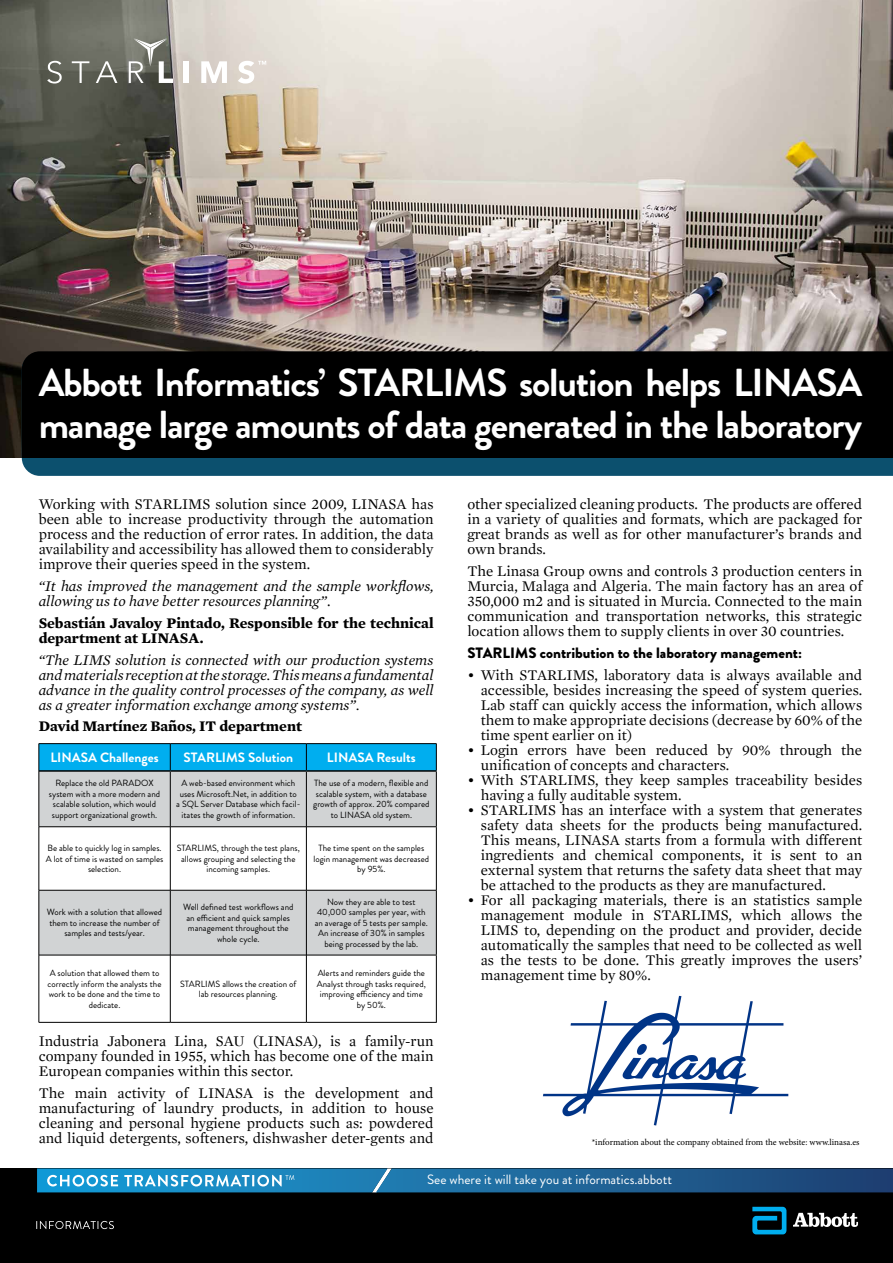
<style>
.page{position:relative;width:893px;height:1263px;background:#fff}
.page>*{position:absolute;margin:0;border:0;box-sizing:border-box;transform-origin:0 0}
.t1{font:700 39px/42px "Brandon Grotesque";letter-spacing:-.03em;color:#fff}
.t2{font:15px/15px "Mercury Text G1";color:#000;text-align:justify}
.t3{font:italic 15px/15px "Mercury Text G1";color:#000}
.t4{font:700 15px/15px "Mercury Text G1";color:#000}
.t5{font:900 15px "Brandon Grotesque";color:#000}
.t6{font:700 13.5px "Brandon Grotesque";color:#fff}
.t7{font:13.5px "Brandon Grotesque";color:#fff}
.t8{font:9px/10.5px "Brandon Grotesque";color:#000;text-align:center}
.t9{font:9px "Minion Pro";letter-spacing:-.005em;color:#000}
.s1{font-style:normal}
</style>
<div class="page">
<div style="left:0;top:1168px;width:893px;height:95px;background:#000"></div>
<img style="left:0;top:0;width:893px;height:457px">
<svg style="left:22px;top:457px;width:871px;height:19px;background:#0d4d69"></svg>
<div style="left:22px;top:351px;width:871px;height:106px;background:#000"></div>
<svg style="left:37px;top:1168px;width:856px;height:24px;background:#2874a5"></svg>
<svg style="left:752px;top:1207px;width:34px;height:27px"></svg>
<svg style="left:793px;top:1213px;width:65px;height:14px"></svg>
<svg style="left:36px;top:1221px;width:78px;height:8px"></svg>
<svg style="left:40px;top:772px;width:396px;height:183px;fill:#d1d3d4"></svg>
<hr style="left:39px;top:890px;width:131px;height:1px;background:#000">
<hr style="left:170px;top:890px;width:136px;height:1px;background:#000">
<hr style="left:306px;top:890px;width:130px;height:1px;background:#000">
<hr style="left:39px;top:770px;width:131px;height:2px;background:#000">
<hr style="left:170px;top:770px;width:136px;height:2px;background:#000">
<hr style="left:306px;top:770px;width:131px;height:2px;background:#000">
<hr style="left:436px;top:772px;width:1px;height:54px;background:#000">
<hr style="left:39px;top:826px;width:131px;height:1px;background:#000">
<hr style="left:170px;top:826px;width:136px;height:1px;background:#000">
<hr style="left:307px;top:826px;width:130px;height:1px;background:#000">
<hr style="left:436px;top:827px;width:1px;height:63px;background:#000">
<hr style="left:436px;top:890px;width:1px;height:65px;background:#000">
<hr style="left:39px;top:955px;width:131px;height:1px;background:#000">
<hr style="left:170px;top:955px;width:136px;height:1px;background:#000">
<hr style="left:307px;top:955px;width:130px;height:1px;background:#000">
<hr style="left:436px;top:955px;width:1px;height:67px;background:#000">
<hr style="left:39px;top:743px;width:131px;height:1px;background:#000">
<hr style="left:170px;top:743px;width:136px;height:1px;background:#000">
<hr style="left:306px;top:743px;width:131px;height:1px;background:#000">
<svg style="left:39px;top:744px;width:398px;height:27px;background:#00a7e5"></svg>
<hr style="left:39px;top:771px;width:1px;height:56px;background:#000">
<hr style="left:170px;top:772px;width:1px;height:55px;background:#000">
<hr style="left:306px;top:772px;width:1px;height:55px;background:#000">
<hr style="left:39px;top:827px;width:1px;height:63px;background:#000">
<hr style="left:170px;top:827px;width:1px;height:63px;background:#000">
<hr style="left:306px;top:827px;width:1px;height:63px;background:#000">
<hr style="left:39px;top:890px;width:1px;height:65px;background:#000">
<hr style="left:170px;top:890px;width:1px;height:65px;background:#000">
<hr style="left:306px;top:890px;width:1px;height:65px;background:#000">
<hr style="left:39px;top:955px;width:1px;height:67px;background:#000">
<hr style="left:170px;top:955px;width:1px;height:67px;background:#000">
<hr style="left:306px;top:955px;width:1px;height:67px;background:#000">
<hr style="left:39px;top:1022px;width:131px;height:1px;background:#000">
<hr style="left:170px;top:1022px;width:136px;height:1px;background:#000">
<hr style="left:306px;top:1022px;width:131px;height:1px;background:#000">
<img style="left:543px;top:995px;width:246px;height:131px">
<svg style="left:47px;top:61px;width:15px;height:23px"></svg>
<svg style="left:72px;top:61px;width:17px;height:22px"></svg>
<svg style="left:96px;top:61px;width:21px;height:22px"></svg>
<svg style="left:129px;top:38px;width:44px;height:45px;background:#898a83"></svg>
<div style="left:184px;top:61px;width:5px;height:22px;background:#fff"></div>
<svg style="left:201px;top:61px;width:26px;height:22px"></svg>
<svg style="left:238px;top:61px;width:28px;height:23px"></svg>
<h1 class="t1" style="left:39px;top:362px;width:825px">Abbott Informatics’ STARLIMS solution helps LINASA manage large amounts of data generated in the laboratory</h1>
<p class="t2" style="left:39px;top:497px;width:396px">Working with STARLIMS solution since 2009, LINASA has been able to increase productivity through the automation process and the reduction of error rates. In addition, the data availability and accessibility has allowed them to considerably improve their queries speed in the system.</p>
<p class="t3" style="left:39px;top:578px;width:396px">“It has improved the management and the sample workflows, allowing us to have better resources planning”<span class="s1">.</span></p>
<p class="t4" style="left:39px;top:615px;width:396px">Sebastián Javaloy Pintado, Responsible for the technical department at LINASA.</p>
<p class="t3" style="left:39px;top:651px;width:396px;text-align:justify">“The LIMS solution is connected with our production systems and materials reception at the storage. This means a fundamental advance in the quality control processes of the company, as well as a greater information exchange among systems”.</p>
<p class="t4" style="left:39px;top:718px;width:265px">David Martínez Baños, IT department</p>
<p class="t6" style="left:50px;top:748px;width:110px">LINASA Challenges</p>
<p class="t6" style="left:184px;top:748px;width:111px">STARLIMS Solution</p>
<p class="t6" style="left:327px;top:748px;width:90px">LINASA Results</p>
<p class="t8" style="left:49px;top:778px;width:113px">Replace the old PARADOX system with a more modern and scalable solution, which would support organizational growth.</p>
<p class="t8" style="left:176px;top:778px;width:126px">A web-based environment which uses Microsoft.Net, in addition to<br>a SQL Server Database which facil&shy;itates the growth of information.</p>
<p class="t8" style="left:313px;top:778px;width:118px">The use of a modern, flexible and scalable system, with a database growth of approx. 20% compared to LINASA old system.</p>
<p class="t8" style="left:46px;top:843px;width:119px">Be able to quickly log in samples.<br>A lot of time is wasted on samples selection.</p>
<p class="t8" style="left:177px;top:843px;width:124px">STARLIMS, through the test plans, allows grouping and selecting the incoming samples.</p>
<p class="t8" style="left:313px;top:843px;width:117px">The time spent on the samples login management was decreased by 95%.</p>
<p class="t8" style="left:47px;top:907px;width:117px">Work with a solution that allowed them to increase the number of samples and tests/year.</p>
<p class="t8" style="left:183px;top:902px;width:112px">Well defined test workflows and an efficient and quick samples management throughout the whole cycle.</p>
<p class="t8" style="left:315px;top:897px;width:115px">Now they are able to test<br>40,000 samples per year, with an average of 5 tests per sample.<br>An increase of 30% in samples being processed by the lab.</p>
<p class="t8" style="left:48px;top:968px;width:115px">A solution that allowed them to correctly inform the analysts the work to be done and the time to dedicate.</p>
<p class="t8" style="left:180px;top:978px;width:118px">STARLIMS allows the creation of lab resources planning.</p>
<p class="t8" style="left:317px;top:968px;width:110px">Alerts and reminders guide the<br>Analyst through tasks required, improving efficiency and time by 50%.</p>
<p class="t2" style="left:39px;top:1034px;width:396px">Industria Jabonera Lina, SAU (LINASA), is a family-run company founded in 1955, which has become one of the main European companies within this sector.</p>
<p class="t2" style="left:39px;top:1086px;width:396px">The main activity of LINASA is the development and manufacturing of laundry products, in addition to house cleaning and personal hygiene products such as: powdered and liquid detergents, softeners, dishwasher deter-gents and</p>
<p class="t2" style="left:467px;top:497px;width:396px">other specialized cleaning products. The products are offered in a variety of qualities and formats, which are packaged for great brands as well as for other manufacturer’s brands and own brands.</p>
<p class="t2" style="left:467px;top:564px;width:396px">The Linasa Group owns and controls 3 production centers in Murcia, Malaga and Algeria. The main factory has an area of 350,000 m2 and is situated in Murcia. Connected to the main communication and transportation networks, this strategic location allows them to supply clients in over 30 countries.</p>
<p class="t5" style="left:467px;top:642px;width:336px">STARLIMS contribution to the laboratory management:</p>
<p class="t2" style="left:481px;top:667px;width:383px;text-indent:-14px">• With STARLIMS, laboratory data is always available and accessible, besides increasing the speed of system queries.<br>Lab staff can quickly access the information, which allows them to make appropriate decisions (decrease by 60% of the time spent earlier on it)</p>
<p class="t2" style="left:481px;top:742px;width:383px;text-indent:-14px">• Login errors have been reduced by 90% through the unification of concepts and characters.</p>
<p class="t2" style="left:481px;top:772px;width:383px;text-indent:-14px">• With STARLIMS, they keep samples traceability besides having a fully auditable system.</p>
<p class="t2" style="left:481px;top:802px;width:383px;text-indent:-14px">• STARLIMS has an interface with a system that generates safety data sheets for the products being manufactured.<br>This means, LINASA starts from a formula with different ingredients and chemical components, it is sent to an external system that returns the safety data sheet that may be attached to the products as they are manufactured.</p>
<p class="t2" style="left:481px;top:892px;width:383px;text-indent:-14px">• For all packaging materials, there is an statistics sample management module in STARLIMS, which allows the LIMS to, depending on the product and provider, decide automatically the samples that need to be collected as well as the tests to be done. This greatly improves the users’ management time by 80%.</p>
<p class="t9" style="left:592px;top:1136px;width:269px">*information about the company obtained from the website: www.linasa.es</p>
<p class="t7" style="left:427px;top:1170px;width:246px">See where it will take you at informatics.abbott</p>
</div>
